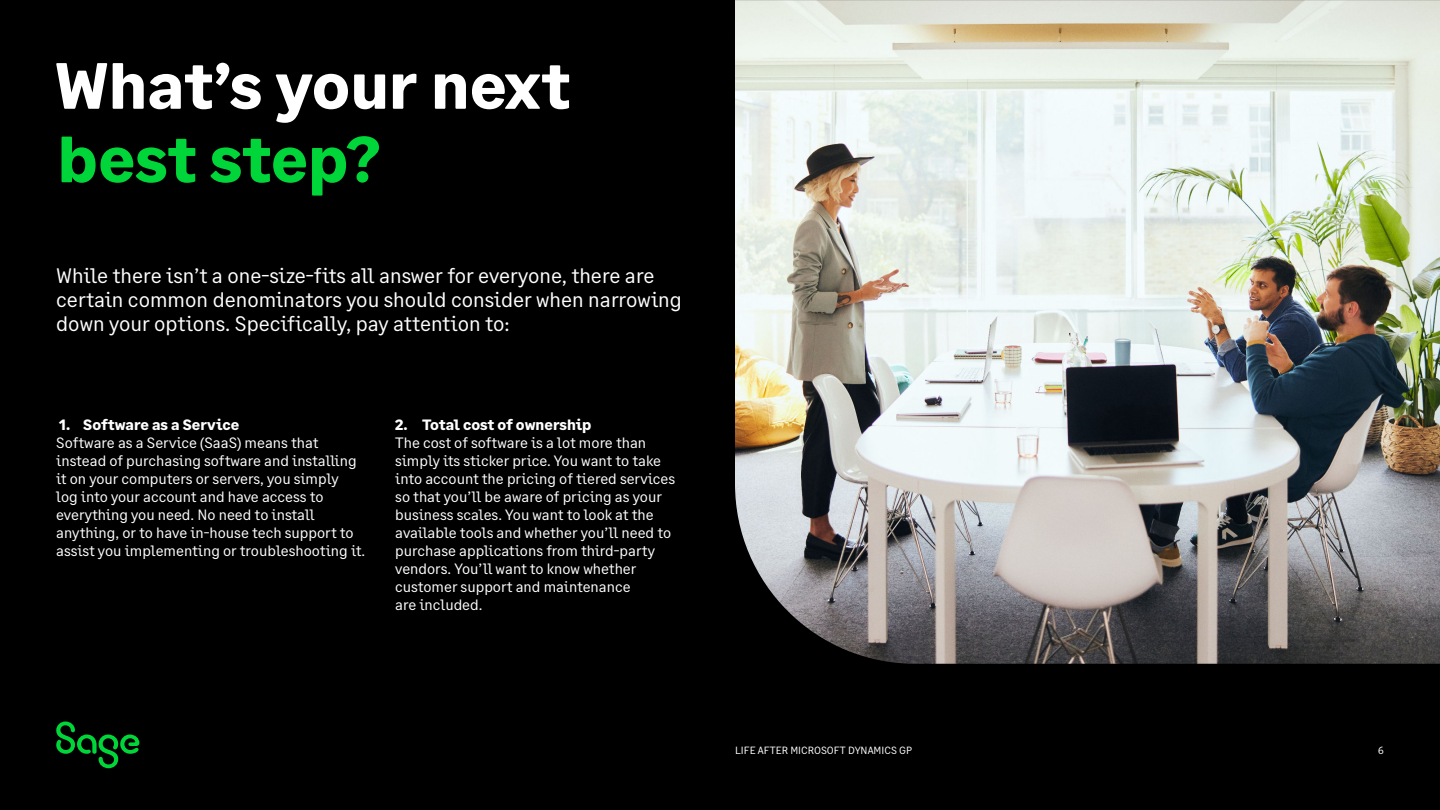
<style>
.page{position:relative;width:1440px;height:810px;background:#000}
.page>*{position:absolute;margin:0;border:0;box-sizing:border-box;transform-origin:0 0}
.t1{font:700 65.25px "Sage Text";color:#fff}
.t2{font:700 65.25px "Sage Text";letter-spacing:-.005em;color:#00d639}
.t3{font:21px/24px "Sage Text";color:#fff}
.t4{font:15px/18px "Sage Text";color:#fff}
.t5{font:700 15px "Sage Text";color:#fff}
.t6{font:10.5px "Sage Text";color:#fff}
</style>
<div class="page">
<img style="left:735px;top:0;width:705px;height:664px">
<svg style="left:56px;top:722px;width:83px;height:46px"></svg>
<h1 class="t1" style="left:55px;top:59px;width:517px">What’s your next</h1>
<h1 class="t2" style="left:58px;top:132px;width:324px">best step?</h1>
<h2 class="t3" style="left:56px;top:266px;width:627px">While there isn’t a one-size-fits all answer for everyone, there are certain common denominators you should consider when narrowing down your options. Specifically, pay attention to:</h2>
<p class="t5" style="left:59px;top:418px;width:181px">1. Software as a Service</p>
<p class="t4" style="left:56px;top:435px;width:310px">Software as a Service (SaaS) means that instead of purchasing software and installing it on your computers or servers, you simply<br>log into your account and have access to everything you need. No need to install anything, or to have in-house tech support to assist you implementing or troubleshooting it.</p>
<p class="t5" style="left:395px;top:418px;width:198px">2. Total cost of ownership</p>
<p class="t4" style="left:395px;top:435px;width:282px">The cost of software is a lot more than simply its sticker price. You want to take into account the pricing of tiered services so that you’ll be aware of pricing as your business scales. You want to look at the available tools and whether you’ll need to purchase applications from third-party vendors. You’ll want to know whether customer support and maintenance<br>are included.</p>
<p class="t6" style="left:735px;top:746px;width:178px">LIFE AFTER MICROSOFT DYNAMICS GP</p>
<p class="t6" style="left:1378px;top:746px;width:7px">6</p>
</div>
